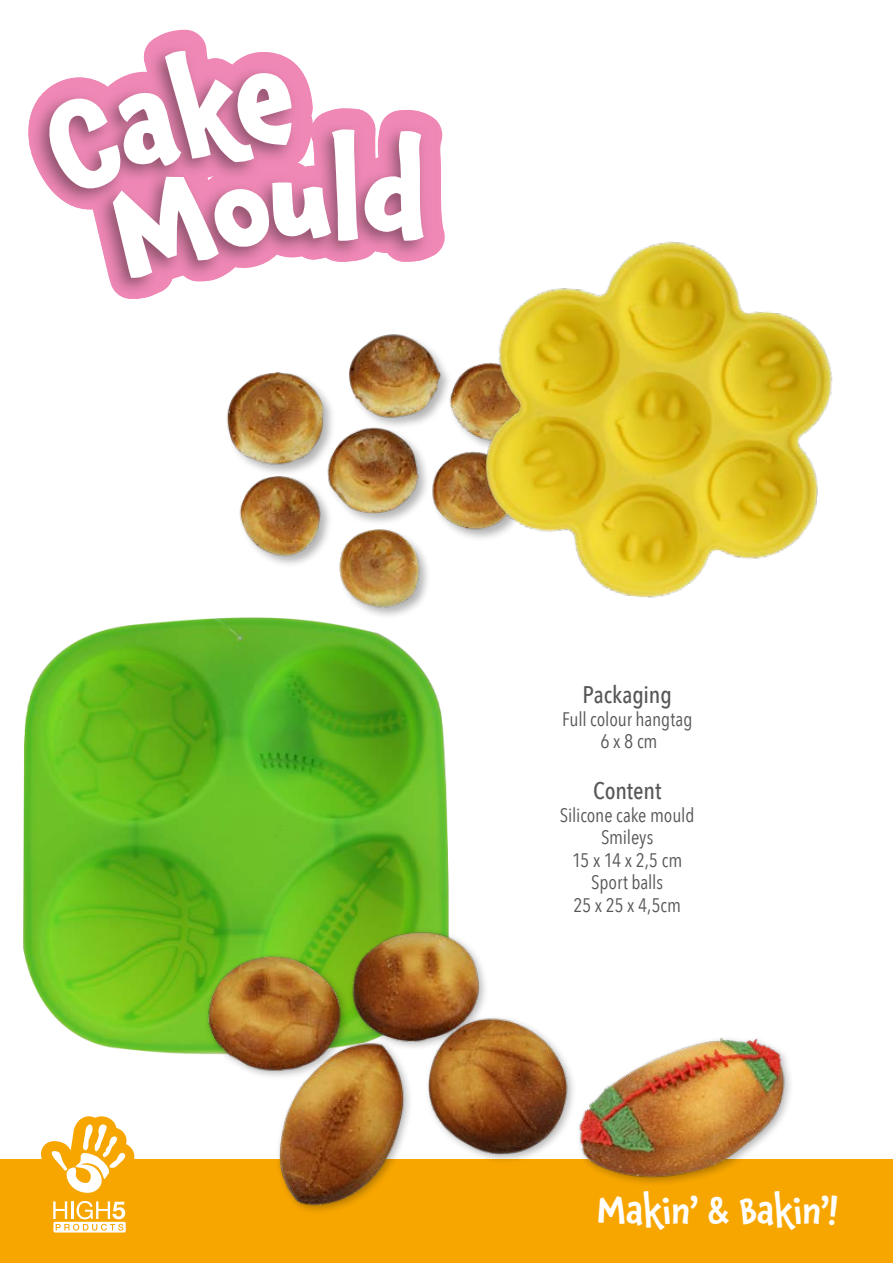
<style>
.page{position:relative;width:893px;height:1263px;background:#fff}
.page>*{position:absolute;margin:0;border:0;box-sizing:border-box;transform-origin:0 0}
.t1{font:500 36px "Chaloops";letter-spacing:-.005em;color:#fff}
.t2{font:500 24px "Avenir Next Condensed";letter-spacing:-.005em;color:#575756}
.t3{font:19.5px/22.5px "Avenir Next Condensed";letter-spacing:-.005em;color:#575756;text-align:center}
</style>
<div class="page">
<div style="left:0;top:1159px;width:893px;height:104px;background:#f7a600"></div>
<svg style="left:40px;top:1116px;width:94px;height:116px"></svg>
<img style="left:23px;top:618px;width:426px;height:436px">
<svg style="left:154px;top:30px;width:289px;height:153px"></svg>
<img style="left:28px;top:39px;width:408px;height:260px">
<svg style="left:47px;top:51px;width:377px;height:227px"></svg>
<img style="left:205px;top:334px;width:216px;height:297px">
<img style="left:200px;top:917px;width:362px;height:294px">
<img style="left:421px;top:183px;width:412px;height:472px">
<img style="left:562px;top:1037px;width:229px;height:146px">
<p class="t2" style="left:583px;top:680px;width:91px">Packaging</p>
<p class="t3" style="left:562px;top:707px;width:132px">Full colour hangtag<br>6 x 8 cm</p>
<p class="t2" style="left:593px;top:776px;width:70px">Content</p>
<p class="t3" style="left:560px;top:803px;width:136px">Silicone cake mould<br>Smileys<br>15 x 14 x 2,5 cm<br>Sport balls<br>25 x 25 x 4,5cm</p>
<h1 class="t1" style="left:598px;top:1183px;width:243px">Makin’ &amp; Bakin’!</h1>
</div>
